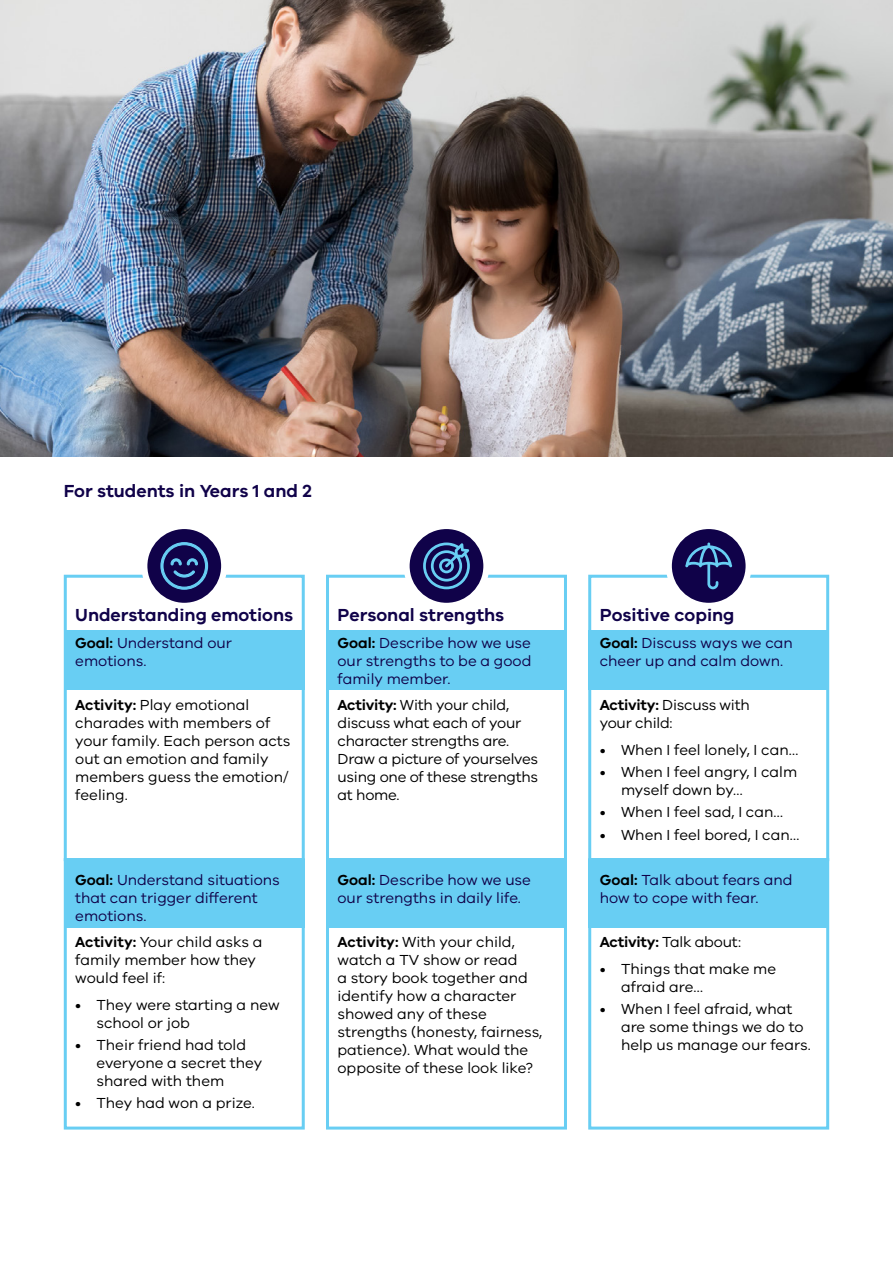
<style>
.page{position:relative;width:893px;height:1263px;background:#fff}
.page>*{position:absolute;margin:0;border:0;box-sizing:border-box;transform-origin:0 0}
.t1{font:600 18px "VIC";color:#100249}
.t2{font:15px/18px "VIC";color:#000}
.t3{font:15px/18px "VIC";color:#100249}
.s1{font-weight:600;color:#000}
.s2{font-weight:600}
</style>
<div class="page">
<img style="left:0;top:0;width:893px;height:456px">
<div style="left:326px;top:630px;width:241px;height:60px;background:#68cef3"></div>
<div style="left:64px;top:630px;width:241px;height:60px;background:#68cef3"></div>
<div style="left:588px;top:630px;width:241px;height:60px;background:#68cef3"></div>
<div style="left:64px;top:575px;width:241px;height:286px;border:3px solid #68cef3"></div>
<svg style="left:144px;top:526px;width:80px;height:80px;fill:#100249"></svg>
<div style="left:141px;top:523px;width:86px;height:86px;border:6px solid #fff;border-radius:50%"></div>
<svg style="left:160px;top:541px;width:49px;height:49px;background:#263573"></svg>
<div style="left:326px;top:575px;width:241px;height:286px;border:3px solid #68cef3"></div>
<svg style="left:407px;top:526px;width:79px;height:80px;background:#362a66"></svg>
<div style="left:404px;top:523px;width:85px;height:86px;border:6px solid #fff;border-radius:50%"></div>
<svg style="left:423px;top:542px;width:47px;height:47px;background:#304d87"></svg>
<div style="left:588px;top:575px;width:241px;height:286px;border:3px solid #68cef3"></div>
<svg style="left:669px;top:526px;width:80px;height:80px;background:#392e68"></svg>
<div style="left:666px;top:523px;width:86px;height:86px;border:6px solid #fff;border-radius:50%"></div>
<svg style="left:685px;top:542px;width:47px;height:47px;background:#232e6e"></svg>
<div style="left:64px;top:859px;width:241px;height:68px;background:#68cef3"></div>
<div style="left:326px;top:859px;width:241px;height:68px;background:#68cef3"></div>
<div style="left:588px;top:859px;width:241px;height:68px;background:#68cef3"></div>
<div style="left:64px;top:858px;width:241px;height:271px;border:3px solid #68cef3"></div>
<div style="left:326px;top:858px;width:241px;height:271px;border:3px solid #68cef3"></div>
<div style="left:588px;top:858px;width:241px;height:271px;border:3px solid #68cef3"></div>
<p class="t1" style="left:64px;top:480px;width:250px">For students in Years 1 and 2</p>
<p class="t1" style="left:75px;top:604px;width:219px">Understanding emotions</p>
<p class="t3" style="left:75px;top:633px;width:158px"><span class="s1">Goal:</span> Understand our emotions.</p>
<p class="t2" style="left:75px;top:696px;width:217px"><span class="s2">Activity:</span> Play emotional charades with members of your family. Each person acts out an emotion and family members guess the emotion/ feeling.</p>
<p class="t3" style="left:75px;top:870px;width:206px"><span class="s1">Goal:</span> Understand situations that can trigger different emotions.</p>
<p class="t2" style="left:75px;top:933px;width:189px"><span class="s2">Activity:</span> Your child asks a family member how they would feel if:</p>
<p class="t2" style="left:97px;top:995px;width:185px;text-indent:-21px">• They were starting a new school or job</p>
<p class="t2" style="left:97px;top:1035px;width:167px;text-indent:-21px">• Their friend had told everyone a secret they shared with them</p>
<p class="t2" style="left:75px;top:1094px;width:181px">• They had won a prize.</p>
<p class="t1" style="left:337px;top:604px;width:168px">Personal strengths</p>
<p class="t3" style="left:337px;top:633px;width:195px;text-align:justify"><span class="s1">Goal:</span> Describe how we use our strengths to be a good family member.</p>
<p class="t2" style="left:337px;top:696px;width:202px"><span class="s2">Activity:</span> With your child, discuss what each of your character strengths are.<br>Draw a picture of yourselves using one of these strengths at home.</p>
<p class="t3" style="left:337px;top:870px;width:195px"><span class="s1">Goal:</span> Describe how we use our strengths in daily life.</p>
<p class="t2" style="left:337px;top:933px;width:206px"><span class="s2">Activity:</span> With your child, watch a TV show or read<br>a story book together and identify how a character showed any of these strengths (honesty, fairness, patience). What would the opposite of these look like?</p>
<p class="t1" style="left:600px;top:604px;width:136px">Positive coping</p>
<p class="t3" style="left:600px;top:633px;width:195px"><span class="s1">Goal:</span> Discuss ways we can cheer up and calm down.</p>
<p class="t2" style="left:600px;top:696px;width:152px"><span class="s2">Activity:</span> Discuss with your child:</p>
<p class="t2" style="left:600px;top:740px;width:200px">• When I feel lonely, I can…</p>
<p class="t2" style="left:621px;top:762px;width:178px;text-indent:-21px">• When I feel angry, I calm myself down by…</p>
<p class="t2" style="left:600px;top:803px;width:185px">• When I feel sad, I can…</p>
<p class="t2" style="left:600px;top:825px;width:201px">• When I feel bored, I can…</p>
<p class="t3" style="left:600px;top:870px;width:194px"><span class="s1">Goal:</span> Talk about fears and how to cope with fear.</p>
<p class="t2" style="left:600px;top:933px;width:143px"><span class="s2">Activity:</span> Talk about:</p>
<p class="t2" style="left:621px;top:959px;width:157px;text-indent:-21px">• Things that make me afraid are…</p>
<p class="t2" style="left:621px;top:999px;width:191px;text-indent:-21px">• When I feel afraid, what are some things we do to help us manage our fears.</p>
</div>
